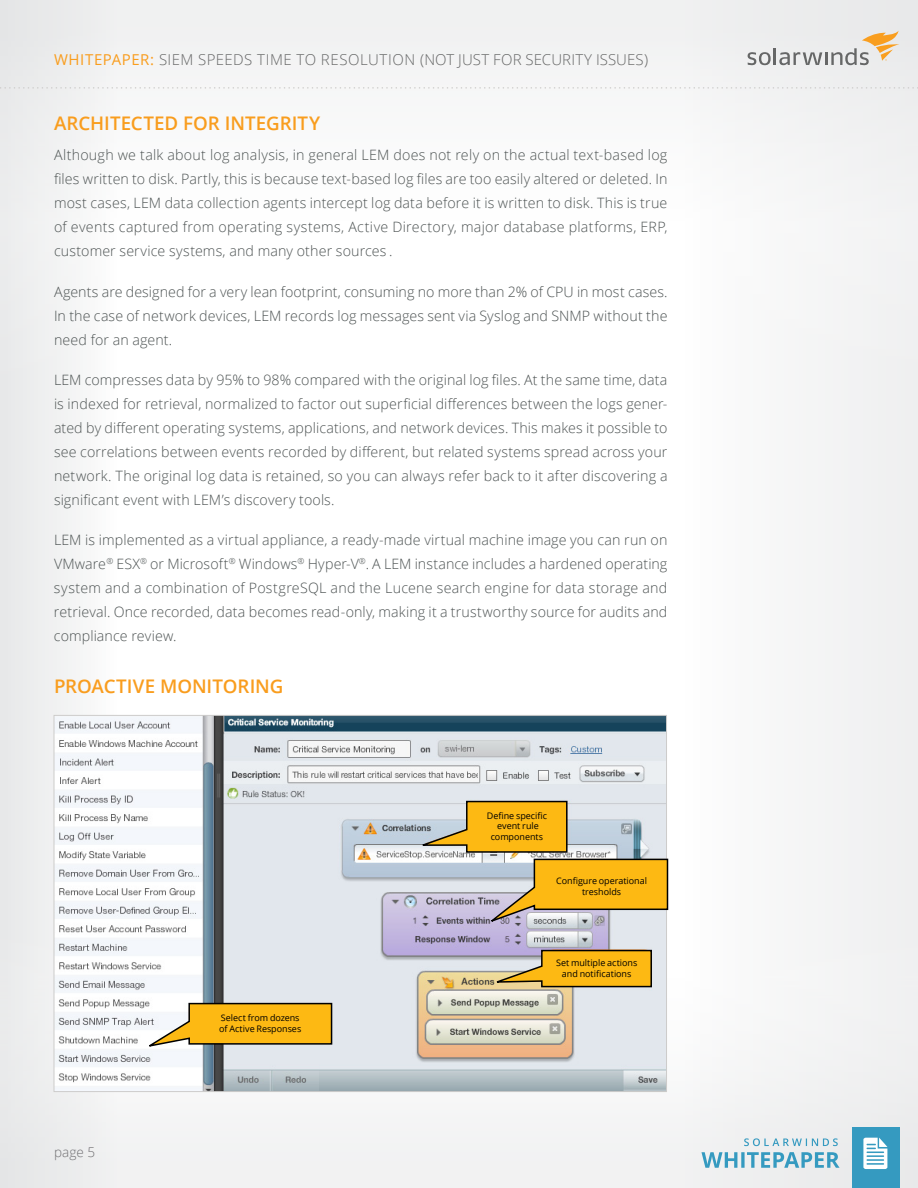
<style>
.page{position:relative;width:918px;height:1188px;background:#f8f8f8}
.page>*{position:absolute;margin:0;border:0;box-sizing:border-box;transform-origin:0 0}
.t1{font:600 18.75px "Open Sans";color:#f99d1e}
.t2{font:300 15px "Open Sans";letter-spacing:.02em;color:#666767}
.t3{font:300 14.25px/24px "Open Sans";letter-spacing:.01em;color:#4d5353;text-align:justify}
.t4{font:300 13.5px "Open Sans";color:#717073}
.t5{font:9px/10.8px "Open Sans";letter-spacing:-.005em;color:#000;text-align:center}
.s1{font-weight:400;color:#f99d1e}
</style>
<div class="page">
<svg style="left:748px;top:31px;width:151px;height:34px"></svg>
<svg style="left:0;top:87px;width:918px;height:2px"></svg>
<div style="left:852px;top:1128px;width:48px;height:60px;background:#359ac0"></div>
<svg style="left:863px;top:1138px;width:24px;height:31px"></svg>
<svg style="left:701px;top:1152px;width:139px;height:16px"></svg>
<svg style="left:744px;top:1138px;width:94px;height:8px"></svg>
<img style="left:58px;top:717px;width:607px;height:373px">
<svg style="left:414px;top:800px;width:255px;height:126px;background:#d6c089"></svg>
<svg style="left:488px;top:949px;width:165px;height:39px;background:#daad44"></svg>
<svg style="left:142px;top:1002px;width:191px;height:47px"></svg>
<p class="t2" style="left:54px;top:50px;width:596px"><span class="s1">WHITEPAPER:</span> SIEM SPEEDS TIME TO RESOLUTION (NOT JUST FOR SECURITY ISSUES)</p>
<h1 class="t1" style="left:54px;top:110px;width:268px">ARCHITECTED FOR INTEGRITY</h1>
<p class="t3" style="left:54px;top:143px;width:615px">Although we talk about log analysis, in general LEM does not rely on the actual text-based log files written to disk. Partly, this is because text-based log files are too easily altered or deleted. In most cases, LEM data collection agents intercept log data before it is written to disk. This is true of events captured from operating systems, Active Directory, major database platforms, ERP, customer service systems, and many other sources .</p>
<p class="t3" style="left:54px;top:279px;width:615px">Agents are designed for a very lean footprint, consuming no more than 2% of CPU in most cases.<br>In the case of network devices, LEM records log messages sent via Syslog and SNMP without the need for an agent.</p>
<p class="t3" style="left:54px;top:367px;width:615px">LEM compresses data by 95% to 98% compared with the original log files. At the same time, data is indexed for retrieval, normalized to factor out superficial differences between the logs gener&shy;ated by different operating systems, applications, and network devices. This makes it possible to see correlations between events recorded by different, but related systems spread across your network. The original log data is retained, so you can always refer back to it after discovering a significant event with LEM’s discovery tools.</p>
<p class="t3" style="left:54px;top:527px;width:615px">LEM is implemented as a virtual appliance, a ready-made virtual machine image you can run on VMware<sup>®</sup> ESX<sup>®</sup> or Microsoft<sup>®</sup> Windows<sup>®</sup> Hyper-V<sup>®</sup>. A LEM instance includes a hardened operating system and a combination of PostgreSQL and the Lucene search engine for data storage and retrieval. Once recorded, data becomes read-only, making it a trustworthy source for audits and compliance review.</p>
<h1 class="t1" style="left:54px;top:674px;width:231px">PROACTIVE MONITORING</h1>
<p class="t4" style="left:54px;top:1143px;width:43px">page 5</p>
<p class="t5" style="left:219px;top:1012px;width:84px;text-align:left">Select from dozens of Active Responses</p>
<p class="t5" style="left:487px;top:810px;width:62px">Define specific event rule components</p>
<p class="t5" style="left:556px;top:875px;width:92px">Configure operational tresholds</p>
<p class="t5" style="left:556px;top:957px;width:83px">Set multiple actions and notifications</p>
</div>
